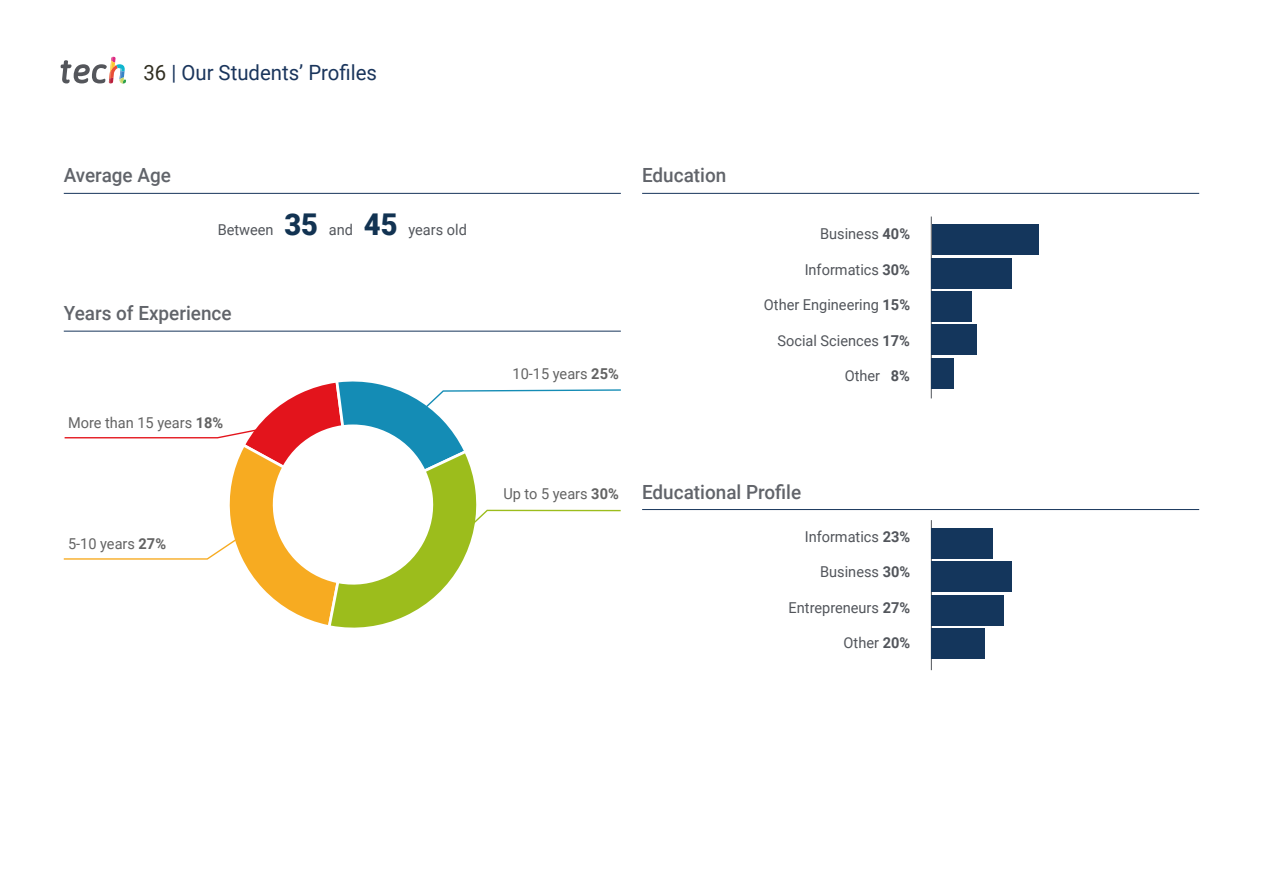
<style>
.page{position:relative;width:1263px;height:893px;background:#fff}
.page>*{position:absolute;margin:0;border:0;box-sizing:border-box;transform-origin:0 0}
.t1{font:21px "Roboto";color:#1a355c}
.t2{font:500 19.5px "Roboto";color:#61646a}
.t3{font:15px "Roboto";color:#52555b}
.t4{font:15px "Roboto";color:#636363}
.s1{color:#312e20}
.s2{font-weight:900;font-size:30px;color:#123352}
.s3{font-weight:700}
</style>
<div class="page">
<svg style="left:61px;top:57px;width:65px;height:27px"></svg>
<hr style="left:64px;top:193px;width:557px;height:1px;background:#17355b">
<hr style="left:64px;top:331px;width:557px;height:1px;background:#17355b">
<hr style="left:642px;top:509px;width:557px;height:1px;background:#17355b">
<hr style="left:931px;top:520px;width:1px;height:150px;background:#52555b">
<hr style="left:642px;top:193px;width:557px;height:1px;background:#17355b">
<hr style="left:931px;top:217px;width:1px;height:181px;background:#52555b">
<svg style="left:64px;top:381px;width:557px;height:247px"></svg>
<div style="left:932px;top:225px;width:107px;height:30px;background:#14365c"></div>
<div style="left:932px;top:258px;width:80px;height:30px;background:#14365c"></div>
<div style="left:932px;top:291px;width:40px;height:30px;background:#14365c"></div>
<div style="left:932px;top:325px;width:45px;height:30px;background:#14365c"></div>
<div style="left:932px;top:358px;width:22px;height:31px;background:#14365c"></div>
<div style="left:931px;top:528px;width:62px;height:30px;background:#14365c"></div>
<div style="left:931px;top:562px;width:81px;height:30px;background:#14365c"></div>
<div style="left:931px;top:595px;width:73px;height:30px;background:#14365c"></div>
<div style="left:931px;top:629px;width:54px;height:30px;background:#14365c"></div>
<h1 class="t1" style="left:144px;top:57px;width:235px"><span class="s1">36</span> | Our Students’ Profiles</h1>
<h2 class="t2" style="left:64px;top:161px;width:109px">Average Age</h2>
<p class="t3" style="left:218px;top:219px;width:251px">Between <span class="s2">35</span> and <span class="s2">45</span> years old</p>
<h2 class="t2" style="left:64px;top:300px;width:169px">Years of Experience</h2>
<p class="t4" style="left:68px;top:412px;width:157px">More than 15 years <span class="s3">18%</span></p>
<p class="t4" style="left:68px;top:533px;width:100px">5-10 years <span class="s3">27%</span></p>
<h2 class="t2" style="left:642px;top:161px;width:86px">Education</h2>
<p class="t3" style="left:820px;top:224px;width:91px">Business <span class="s3">40%</span></p>
<p class="t3" style="left:805px;top:259px;width:107px">Informatics <span class="s3">30%</span></p>
<p class="t3" style="left:764px;top:295px;width:148px">Other Engineering <span class="s3">15%</span></p>
<p class="t3" style="left:777px;top:330px;width:134px">Social Sciences <span class="s3">17%</span></p>
<p class="t4" style="left:512px;top:364px;width:108px">10-15 years <span class="s3">25%</span></p>
<p class="t3" style="left:845px;top:366px;width:67px">Other <span class="s3">8%</span></p>
<p class="t4" style="left:503px;top:483px;width:117px">Up to 5 years <span class="s3">30%</span></p>
<h2 class="t2" style="left:642px;top:478px;width:161px">Educational Profile</h2>
<p class="t3" style="left:805px;top:526px;width:107px">Informatics <span class="s3">23%</span></p>
<p class="t3" style="left:820px;top:561px;width:91px">Business <span class="s3">30%</span></p>
<p class="t3" style="left:789px;top:597px;width:123px">Entrepreneurs <span class="s3">27%</span></p>
<p class="t3" style="left:844px;top:632px;width:68px">Other <span class="s3">20%</span></p>
</div>
